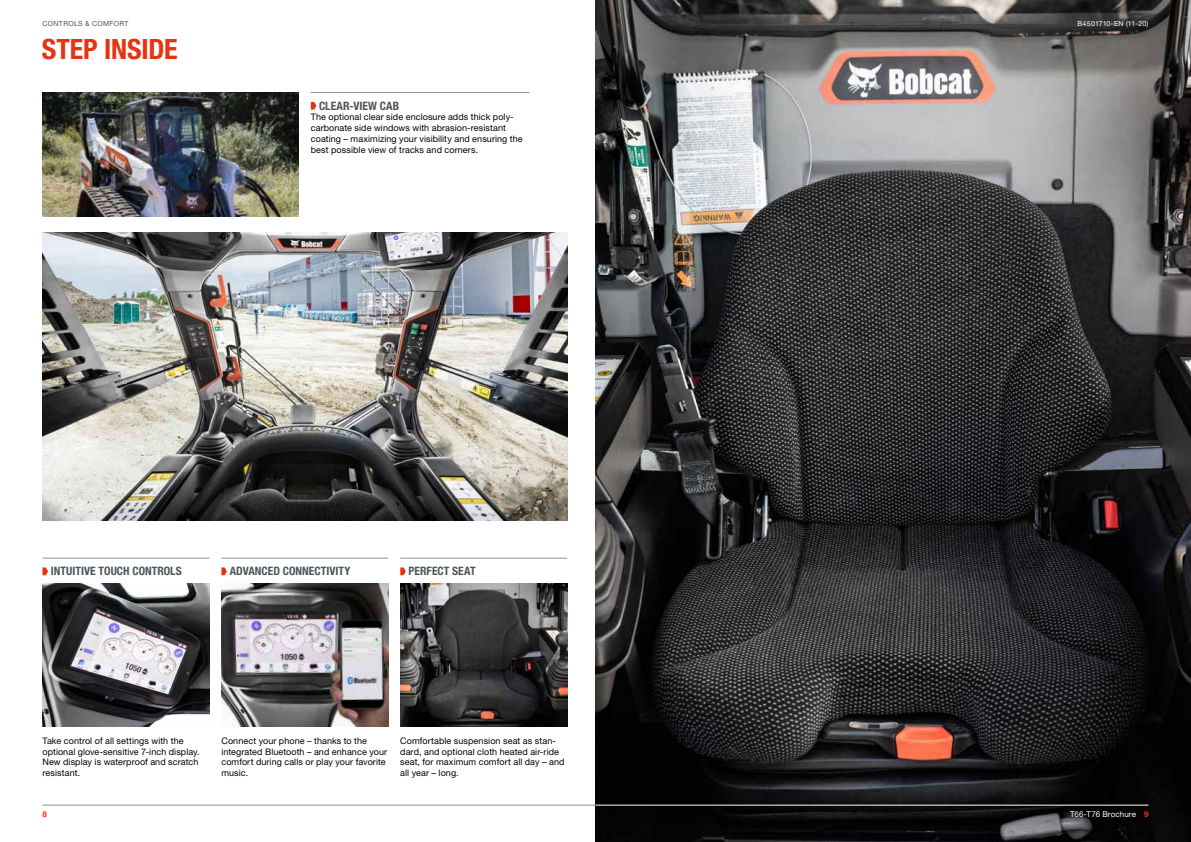
<style>
.page{position:relative;width:1191px;height:842px;background:#fff}
.page>*{position:absolute;margin:0;border:0;box-sizing:border-box;transform-origin:0 0}
.t1{font:700 condensed 28px "Helvetica Neue LT Pro";letter-spacing:-.005em;color:#e63312}
.t2{font:700 condensed 11.6px "Helvetica Neue LT Pro";color:#4c565c}
.t3{font:9px/10.8px "Helvetica Neue LT Pro";letter-spacing:.01em;color:#000}
.t4{font:8px "Helvetica Neue LT Pro";letter-spacing:.015em;color:#fff}
.t5{font:700 8px "Helvetica Neue LT Pro";color:#e63312}
.t6{font:7px "Helvetica Neue LT Pro";letter-spacing:.03em;color:#fff}
.t7{font:7px "Helvetica Neue LT Pro";letter-spacing:.045em;color:#4c565c}
.s1{font-weight:700;color:#e63312}
</style>
<div class="page">
<hr style="left:43px;top:805px;width:1105px;height:1px;background:#8c9396">
<img style="left:43px;top:233px;width:524px;height:287px">
<img style="left:595px;top:0;width:596px;height:842px">
<hr style="left:595px;top:805px;width:553px;height:1px;background:#fff">
<img style="left:43px;top:92px;width:256px;height:124px">
<img style="left:221px;top:583px;width:167px;height:143px">
<img style="left:400px;top:583px;width:167px;height:143px">
<img style="left:43px;top:583px;width:166px;height:143px">
<hr style="left:311px;top:92px;width:218px;height:1px;background:#8c9396">
<svg style="left:311px;top:102px;width:5px;height:8px"></svg>
<hr style="left:221px;top:558px;width:167px;height:1px;background:#8c9396">
<svg style="left:221px;top:567px;width:6px;height:8px"></svg>
<hr style="left:400px;top:558px;width:167px;height:1px;background:#8c9396">
<svg style="left:400px;top:567px;width:6px;height:8px"></svg>
<hr style="left:43px;top:558px;width:166px;height:1px;background:#8c9396">
<svg style="left:43px;top:567px;width:5px;height:8px"></svg>
<p class="t7" style="left:43px;top:19px;width:87px">CONTROLS &amp; COMFORT</p>
<p class="t6" style="left:1077px;top:19px;width:73px">B4501710-EN (11-20)</p>
<h1 class="t1" style="left:42px;top:32px;width:137px">STEP INSIDE</h1>
<p class="t2" style="left:319px;top:99px;width:81px">CLEAR-VIEW CAB</p>
<p class="t3" style="left:311px;top:112px;width:213px">The optional clear side enclosure adds thick poly&shy;carbonate side windows with abrasion-resistant coating – maximizing your visibility and ensuring the best possible view of tracks and corners.</p>
<p class="t2" style="left:51px;top:564px;width:133px">INTUITIVE TOUCH CONTROLS</p>
<p class="t2" style="left:230px;top:564px;width:122px">ADVANCED CONNECTIVITY</p>
<p class="t2" style="left:408px;top:564px;width:69px">PERFECT SEAT</p>
<p class="t3" style="left:43px;top:735px;width:159px">Take control of all settings with the optional glove-sensitive 7-inch display.<br>New display is waterproof and scratch resistant.</p>
<p class="t3" style="left:221px;top:735px;width:167px">Connect your phone – thanks to the integrated Bluetooth – and enhance your comfort during calls or play your favorite music.</p>
<p class="t3" style="left:400px;top:735px;width:166px">Comfortable suspension seat as stan&shy;dard, and optional cloth heated air-ride seat, for maximum comfort all day – and all year – long.</p>
<p class="t5" style="left:43px;top:809px;width:6px">8</p>
<p class="t4" style="left:1070px;top:809px;width:80px">T66-T76 Brochure <span class="s1">9</span></p>
</div>
